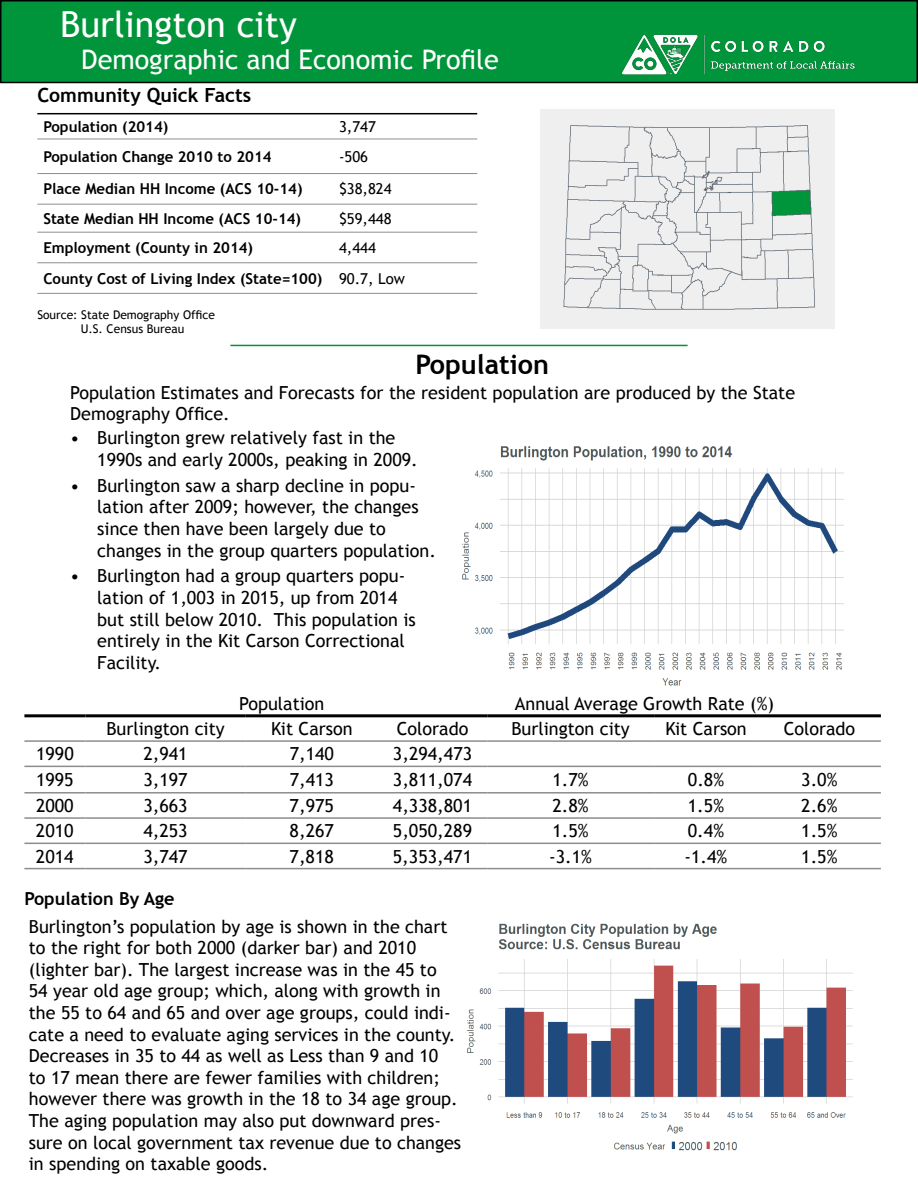
<style>
.page{position:relative;width:918px;height:1188px;background:#fff}
.page>*{position:absolute;margin:0;border:0;box-sizing:border-box;transform-origin:0 0}
.t1{font:36px "Trebuchet MS";color:#fff}
.t2{font:27px "Trebuchet MS";color:#fff}
.t3{font:700 27px "Trebuchet MS";color:#000}
.t4{font:700 19.5px "Trebuchet MS";color:#000}
.t5{font:18px/21.6px "Trebuchet MS";color:#000}
.t6{font:700 18px "Trebuchet MS";color:#000}
.t7{font:700 15px/30.6px "Trebuchet MS";color:#000}
.t8{font:15px "Trebuchet MS";color:#000}
.t9{font:12px/14.4px "Trebuchet MS";color:#000}
.s1{font-weight:400}
</style>
<div class="page">
<div style="left:1px;top:1px;width:916px;height:81px;background:#00953a"></div>
<div style="left:0;top:0;width:918px;height:83px;border:2px solid #000"></div>
<img style="left:622px;top:34px;width:233px;height:41px">
<hr style="left:37px;top:113px;width:296px;height:1px;background:#000">
<hr style="left:333px;top:113px;width:144px;height:1px;background:#000">
<hr style="left:37px;top:139px;width:296px;height:1px;background:#8b8e90">
<hr style="left:333px;top:139px;width:144px;height:1px;background:#8b8e90">
<hr style="left:37px;top:173px;width:296px;height:1px;background:#8b8e90">
<hr style="left:37px;top:204px;width:296px;height:1px;background:#8b8e90">
<hr style="left:37px;top:232px;width:296px;height:1px;background:#8b8e90">
<hr style="left:37px;top:262px;width:296px;height:1px;background:#8b8e90">
<hr style="left:37px;top:293px;width:296px;height:1px;background:#8b8e90">
<hr style="left:333px;top:173px;width:144px;height:1px;background:#8b8e90">
<hr style="left:333px;top:204px;width:144px;height:1px;background:#8b8e90">
<hr style="left:333px;top:232px;width:144px;height:1px;background:#8b8e90">
<hr style="left:333px;top:262px;width:144px;height:1px;background:#8b8e90">
<hr style="left:333px;top:293px;width:144px;height:1px;background:#8b8e90">
<hr style="left:230px;top:345px;width:458px;height:1px;background:#00953a">
<img style="left:466px;top:923px;width:387px;height:228px">
<img style="left:462px;top:446px;width:382px;height:240px">
<hr style="left:24px;top:714px;width:61px;height:3px;background:#000">
<hr style="left:85px;top:714px;width:161px;height:3px;background:#000">
<hr style="left:246px;top:714px;width:132px;height:3px;background:#000">
<hr style="left:378px;top:714px;width:109px;height:3px;background:#000">
<hr style="left:487px;top:714px;width:167px;height:3px;background:#000">
<hr style="left:654px;top:714px;width:104px;height:3px;background:#000">
<hr style="left:758px;top:714px;width:123px;height:3px;background:#000">
<hr style="left:24px;top:740px;width:61px;height:2px;background:#8b8d90">
<hr style="left:85px;top:740px;width:161px;height:2px;background:#8b8d90">
<hr style="left:246px;top:740px;width:132px;height:2px;background:#8b8d90">
<hr style="left:378px;top:740px;width:109px;height:2px;background:#8b8d90">
<hr style="left:487px;top:740px;width:167px;height:2px;background:#8b8d90">
<hr style="left:654px;top:740px;width:104px;height:2px;background:#8b8d90">
<hr style="left:758px;top:740px;width:123px;height:2px;background:#8b8d90">
<hr style="left:24px;top:766px;width:61px;height:1px;background:#8b8d90">
<hr style="left:85px;top:766px;width:161px;height:1px;background:#8b8d90">
<hr style="left:246px;top:766px;width:132px;height:1px;background:#8b8d90">
<hr style="left:378px;top:766px;width:109px;height:1px;background:#8b8d90">
<hr style="left:487px;top:766px;width:167px;height:1px;background:#8b8d90">
<hr style="left:654px;top:766px;width:104px;height:1px;background:#8b8d90">
<hr style="left:758px;top:766px;width:123px;height:1px;background:#8b8d90">
<hr style="left:24px;top:792px;width:61px;height:2px;background:#8b8d90">
<hr style="left:85px;top:792px;width:161px;height:2px;background:#8b8d90">
<hr style="left:246px;top:792px;width:132px;height:2px;background:#8b8d90">
<hr style="left:378px;top:792px;width:109px;height:2px;background:#8b8d90">
<hr style="left:487px;top:792px;width:167px;height:2px;background:#8b8d90">
<hr style="left:654px;top:792px;width:104px;height:2px;background:#8b8d90">
<hr style="left:758px;top:792px;width:123px;height:2px;background:#8b8d90">
<hr style="left:24px;top:817px;width:61px;height:2px;background:#8b8d90">
<hr style="left:85px;top:817px;width:161px;height:2px;background:#8b8d90">
<hr style="left:246px;top:817px;width:132px;height:2px;background:#8b8d90">
<hr style="left:378px;top:817px;width:109px;height:2px;background:#8b8d90">
<hr style="left:487px;top:817px;width:167px;height:2px;background:#8b8d90">
<hr style="left:654px;top:817px;width:104px;height:2px;background:#8b8d90">
<hr style="left:758px;top:817px;width:123px;height:2px;background:#8b8d90">
<hr style="left:24px;top:843px;width:61px;height:1px;background:#8b8d90">
<hr style="left:85px;top:843px;width:161px;height:1px;background:#8b8d90">
<hr style="left:246px;top:843px;width:132px;height:1px;background:#8b8d90">
<hr style="left:378px;top:843px;width:109px;height:1px;background:#8b8d90">
<hr style="left:487px;top:843px;width:167px;height:1px;background:#8b8d90">
<hr style="left:654px;top:843px;width:104px;height:1px;background:#8b8d90">
<hr style="left:758px;top:843px;width:123px;height:1px;background:#8b8d90">
<hr style="left:24px;top:868px;width:61px;height:1px;background:#8b8d90">
<hr style="left:85px;top:868px;width:161px;height:1px;background:#8b8d90">
<hr style="left:246px;top:868px;width:132px;height:1px;background:#8b8d90">
<hr style="left:378px;top:868px;width:109px;height:1px;background:#8b8d90">
<hr style="left:487px;top:868px;width:167px;height:1px;background:#8b8d90">
<hr style="left:654px;top:868px;width:104px;height:1px;background:#8b8d90">
<hr style="left:758px;top:868px;width:123px;height:1px;background:#8b8d90">
<img style="left:540px;top:109px;width:295px;height:220px">
<h1 class="t1" style="left:60px;top:3px;width:238px">Burlington city</h1>
<h2 class="t2" style="left:81px;top:44px;width:419px">Demographic and Economic Profile</h2>
<p class="t4" style="left:37px;top:83px;width:216px">Community Quick Facts</p>
<p class="t7" style="left:43px;top:111px;width:127px">Population (2014)</p>
<p class="t8" style="left:339px;top:118px;width:38px">3,747</p>
<p class="t7" style="left:43px;top:141px;width:230px">Population Change 2010 to 2014</p>
<p class="t8" style="left:339px;top:148px;width:31px">-506</p>
<p class="t7" style="left:43px;top:174px;width:261px">Place Median HH Income (ACS 10-14)</p>
<p class="t8" style="left:339px;top:180px;width:54px">$38,824</p>
<p class="t7" style="left:43px;top:203px;width:259px">State Median HH Income (ACS 10-14)</p>
<p class="t8" style="left:339px;top:210px;width:54px">$59,448</p>
<p class="t7" style="left:43px;top:232px;width:211px">Employment (County in 2014)</p>
<p class="t7" style="left:43px;top:232px;width:363px;text-indent:296px"><span class="s1">4,444<br></span>County Cost of Living Index (State=100) <span class="s1">90.7, Low</span></p>
<p class="t9" style="left:81px;top:308px;width:136px;text-indent:-43px">Source: State Demography Office<br>U.S. Census Bureau</p>
<h2 class="t3" style="left:415px;top:347px;width:135px">Population</h2>
<p class="t5" style="left:70px;top:382px;width:726px">Population Estimates and Forecasts for the resident population are produced by the State<br>Demography Office.</p>
<p class="t5" style="left:97px;top:427px;width:322px;text-indent:-27px">• Burlington grew relatively fast in the<br>1990s and early 2000s, peaking in 2009.</p>
<p class="t5" style="left:97px;top:475px;width:340px;text-indent:-27px">• Burlington saw a sharp decline in popu&shy;lation after 2009; however, the changes since then have been largely due to changes in the group quarters population.</p>
<p class="t5" style="left:97px;top:566px;width:320px;text-indent:-27px">• Burlington had a group quarters popu&shy;lation of 1,003 in 2015, up from 2014 but still below 2010. This population is entirely in the Kit Carson Correctional Facility.</p>
<p class="t5" style="left:239px;top:693px;width:87px">Population</p>
<p class="t5" style="left:515px;top:693px;width:261px">Annual Average Growth Rate (%)</p>
<p class="t5" style="left:106px;top:718px;width:120px">Burlington city</p>
<p class="t5" style="left:271px;top:718px;width:83px">Kit Carson</p>
<p class="t5" style="left:397px;top:718px;width:73px">Colorado</p>
<p class="t5" style="left:511px;top:718px;width:120px">Burlington city</p>
<p class="t5" style="left:665px;top:718px;width:83px">Kit Carson</p>
<p class="t5" style="left:784px;top:718px;width:73px">Colorado</p>
<p class="t5" style="left:36px;top:743px;width:39px">1990</p>
<p class="t5" style="left:143px;top:743px;width:46px">2,941</p>
<p class="t5" style="left:290px;top:743px;width:46px">7,140</p>
<p class="t5" style="left:393px;top:743px;width:81px">3,294,473</p>
<p class="t5" style="left:36px;top:769px;width:39px">1995</p>
<p class="t5" style="left:143px;top:769px;width:46px">3,197</p>
<p class="t5" style="left:290px;top:769px;width:46px">7,413</p>
<p class="t5" style="left:393px;top:769px;width:81px">3,811,074</p>
<p class="t5" style="left:553px;top:769px;width:38px">1.7%</p>
<p class="t5" style="left:688px;top:769px;width:38px">0.8%</p>
<p class="t5" style="left:801px;top:769px;width:38px">3.0%</p>
<p class="t5" style="left:36px;top:795px;width:39px">2000</p>
<p class="t5" style="left:143px;top:795px;width:46px">3,663</p>
<p class="t5" style="left:290px;top:795px;width:46px">7,975</p>
<p class="t5" style="left:393px;top:795px;width:81px">4,338,801</p>
<p class="t5" style="left:552px;top:795px;width:38px">2.8%</p>
<p class="t5" style="left:688px;top:795px;width:38px">1.5%</p>
<p class="t5" style="left:801px;top:795px;width:38px">2.6%</p>
<p class="t5" style="left:36px;top:820px;width:39px">2010</p>
<p class="t5" style="left:143px;top:820px;width:46px">4,253</p>
<p class="t5" style="left:290px;top:820px;width:46px">8,267</p>
<p class="t5" style="left:393px;top:820px;width:81px">5,050,289</p>
<p class="t5" style="left:552px;top:820px;width:38px">1.5%</p>
<p class="t5" style="left:688px;top:820px;width:38px">0.4%</p>
<p class="t5" style="left:801px;top:820px;width:38px">1.5%</p>
<p class="t5" style="left:36px;top:846px;width:39px">2014</p>
<p class="t5" style="left:143px;top:846px;width:46px">3,747</p>
<p class="t5" style="left:290px;top:846px;width:46px">7,818</p>
<p class="t5" style="left:393px;top:846px;width:81px">5,353,471</p>
<p class="t5" style="left:549px;top:846px;width:44px">-3.1%</p>
<p class="t5" style="left:685px;top:846px;width:44px">-1.4%</p>
<p class="t5" style="left:801px;top:846px;width:38px">1.5%</p>
<p class="t6" style="left:24px;top:887px;width:152px">Population By Age</p>
<p class="t5" style="left:29px;top:916px;width:434px">Burlington’s population by age is shown in the chart to the right for both 2000 (darker bar) and 2010 (lighter bar). The largest increase was in the 45 to<br>54 year old age group; which, along with growth in the 55 to 64 and 65 and over age groups, could indi&shy;cate a need to evaluate aging services in the county.<br>Decreases in 35 to 44 as well as Less than 9 and 10<br>to 17 mean there are fewer families with children; however there was growth in the 18 to 34 age group.<br>The aging population may also put downward pres&shy;sure on local government tax revenue due to changes in spending on taxable goods.</p>
</div>
